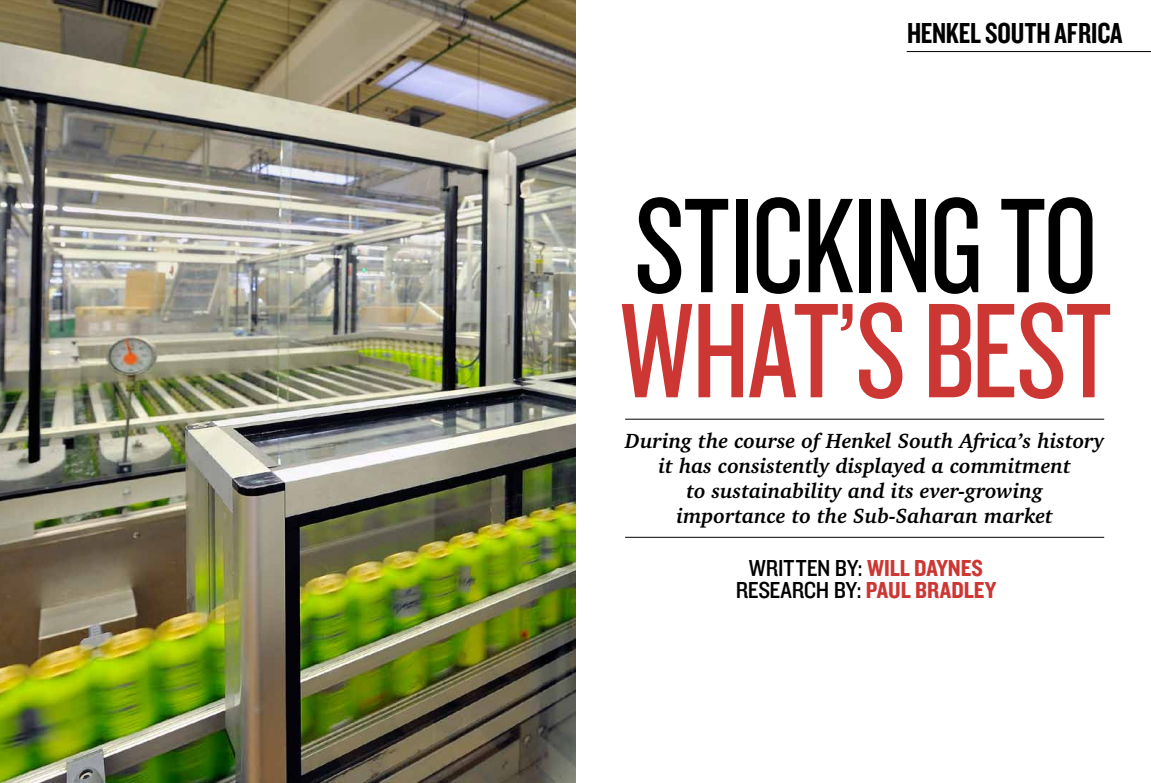
<style>
.page{position:relative;width:1151px;height:783px;background:#fff}
.page>*{position:absolute;margin:0;border:0;box-sizing:border-box;transform-origin:0 0}
.t1{font:140px "Knockout HTF28 Junior Featherwt";letter-spacing:-.015em;color:#000}
.t2{font:140px "Knockout HTF28 Junior Featherwt";letter-spacing:-.01em;color:#cc3633}
.t3{font:30px "Knockout HTF49 Liteweight";letter-spacing:-.005em;color:#000}
.t4{font:24px/22px "Knockout HTF30 Junior Welterwt";letter-spacing:-.01em;color:#000;text-align:center}
.t5{font:italic 700 21px/25px "Charter IT Cby BT";color:#000;text-align:center}
.s1{font-family:"Knockout HTF50 Welterweight";color:#cc3633}
</style>
<div class="page">
<hr style="left:625px;top:419px;width:479px;height:1px;background:#000">
<hr style="left:625px;top:537px;width:479px;height:1px;background:#000">
<hr style="left:907px;top:51px;width:244px;height:1px;background:#000">
<img style="left:0;top:0;width:575px;height:782px">
<h2 class="t3" style="left:907px;top:17px;width:217px">HENKEL SOUTH AFRICA</h2>
<h1 class="t1" style="left:634px;top:176px;width:465px">STICKING TO</h1>
<h1 class="t2" style="left:620px;top:281px;width:493px">WHAT’S BEST</h1>
<p class="t5" style="left:625px;top:427px;width:480px">During the course of Henkel South Africa’s history it has consistently displayed a commitment<br>to sustainability and its ever-growing<br>importance to the Sub-Saharan market</p>
<p class="t4" style="left:736px;top:557px;width:262px">WRITTEN BY: <span class="s1">WILL DAYNES<br></span>RESEARCH BY: <span class="s1">PAUL BRADLEY</span></p>
</div>
